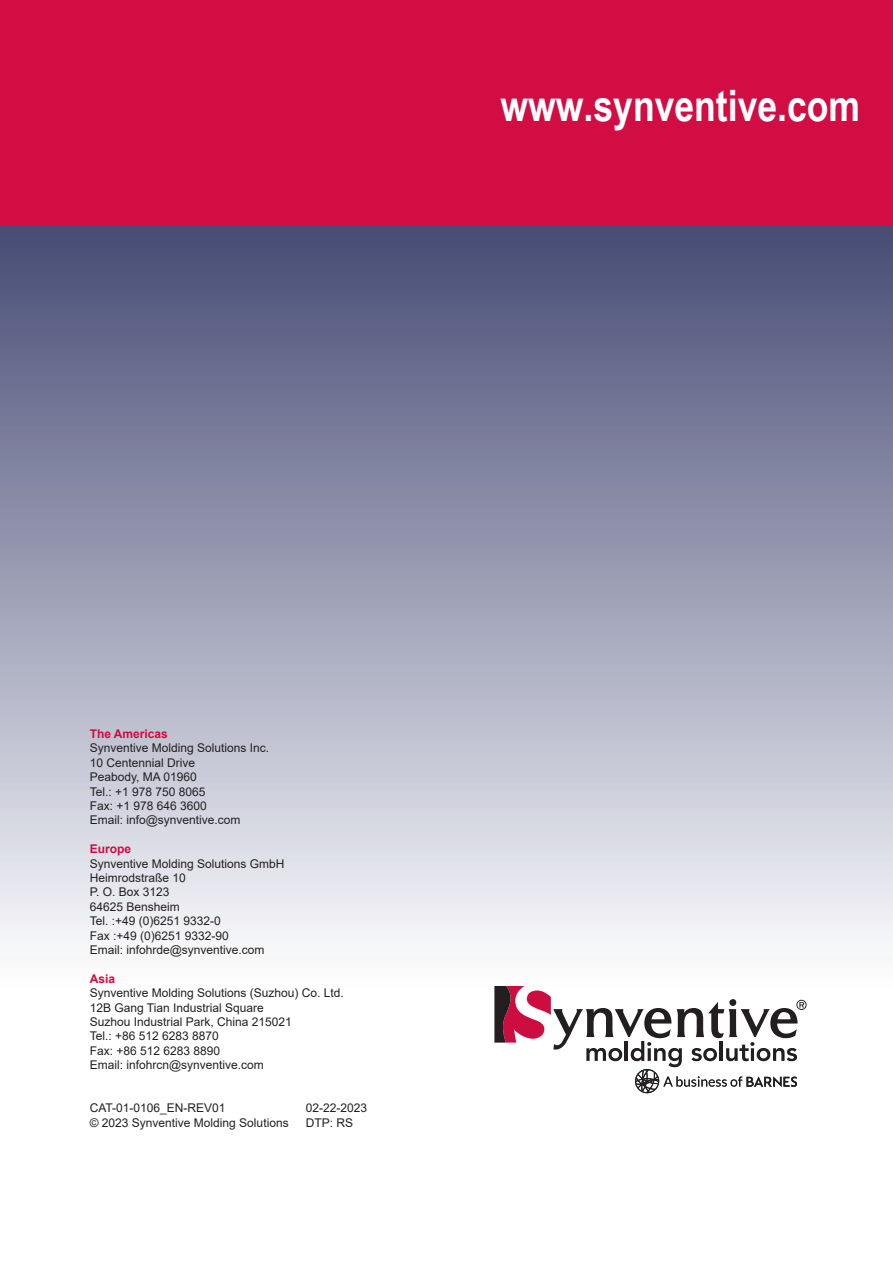
<style>
.page{position:relative;width:893px;height:1263px;background:#fff}
.page>*{position:absolute;margin:0;border:0;box-sizing:border-box;transform-origin:0 0}
.t1{font:700 43.35px "Arial Narrow";color:#fff}
.Continious_Text_Blac{font:12px "Arial";color:#231f20}
.Table_Red_Bold{font:700 12px "Arial";color:#cd0d40}
</style>
<div class="page">
<img style="left:0;top:226px;width:893px;height:713px">
<div style="left:0;top:0;width:893px;height:226px;background:#d20d44"></div>
<svg style="left:494px;top:986px;width:313px;height:108px"></svg>
<p class="t1" style="left:501px;top:73px;width:361px">www.synventive.com</p>
<p class="Table_Red_Bold" style="left:90px;top:725px;width:80px">The Americas</p>
<p class="Continious_Text_Blac" style="left:90px;top:740px;width:181px">Synventive Molding Solutions Inc.</p>
<p class="Continious_Text_Blac" style="left:90px;top:754px;width:107px">10 Centennial Drive</p>
<p class="Continious_Text_Blac" style="left:90px;top:769px;width:109px">Peabody, MA 01960</p>
<p class="Continious_Text_Blac" style="left:90px;top:783px;width:117px">Tel.: +1 978 750 8065</p>
<p class="Continious_Text_Blac" style="left:90px;top:797px;width:119px">Fax: +1 978 646 3600</p>
<p class="Continious_Text_Blac" style="left:90px;top:812px;width:152px">Email: info@synventive.com</p>
<p class="Table_Red_Bold" style="left:90px;top:840px;width:43px">Europe</p>
<p class="Continious_Text_Blac" style="left:90px;top:855px;width:196px">Synventive Molding Solutions GmbH</p>
<p class="Continious_Text_Blac" style="left:90px;top:869px;width:98px">Heimrodstraße 10</p>
<p class="Continious_Text_Blac" style="left:90px;top:884px;width:81px">P. O. Box 3123</p>
<p class="Continious_Text_Blac" style="left:90px;top:898px;width:92px">64625 Bensheim</p>
<p class="Continious_Text_Blac" style="left:90px;top:913px;width:133px">Tel. :+49 (0)6251 9332-0</p>
<p class="Continious_Text_Blac" style="left:90px;top:927px;width:141px">Fax :+49 (0)6251 9332-90</p>
<p class="Continious_Text_Blac" style="left:90px;top:941px;width:176px">Email: infohrde@synventive.com</p>
<p class="Table_Red_Bold" style="left:90px;top:970px;width:27px">Asia</p>
<p class="Continious_Text_Blac" style="left:90px;top:985px;width:256px">Synventive Molding Solutions (Suzhou) Co. Ltd.</p>
<p class="Continious_Text_Blac" style="left:90px;top:999px;width:176px">12B Gang Tian Industrial Square</p>
<p class="Continious_Text_Blac" style="left:90px;top:1013px;width:204px">Suzhou Industrial Park, China 215021</p>
<p class="Continious_Text_Blac" style="left:90px;top:1028px;width:131px">Tel.: +86 512 6283 8870</p>
<p class="Continious_Text_Blac" style="left:90px;top:1042px;width:132px">Fax: +86 512 6283 8890</p>
<p class="Continious_Text_Blac" style="left:90px;top:1057px;width:176px">Email: infohrcn@synventive.com</p>
<p class="Continious_Text_Blac" style="left:90px;top:1100px;width:137px">CAT-01-0106_EN-REV01</p>
<p class="Continious_Text_Blac" style="left:306px;top:1100px;width:63px">02-22-2023</p>
<p class="Continious_Text_Blac" style="left:90px;top:1114px;width:200px">© 2023 Synventive Molding Solutions</p>
<p class="Continious_Text_Blac" style="left:306px;top:1114px;width:49px">DTP: RS</p>
</div>
